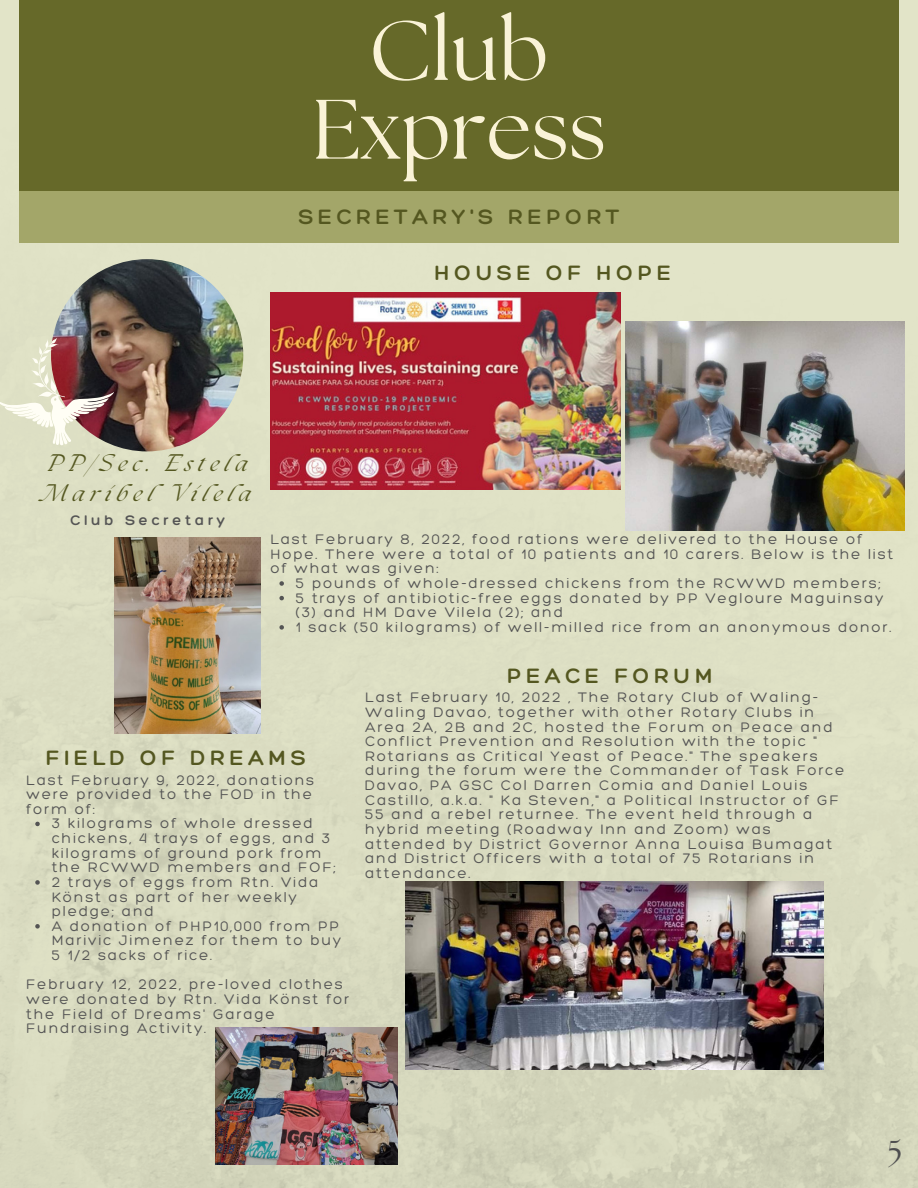
<style>
.page{position:relative;width:918px;height:1188px;background:#fff}
.page>*{position:absolute;margin:0;border:0;box-sizing:border-box;transform-origin:0 0}
.t1{font:84px "The Seasons";color:#faf3d7}
.t2{font:31.5px "The Seasons";color:#4e4e50}
.t3{font:300 22.5px "Hero";letter-spacing:.2em;color:#545720}
.t4{font:italic 21px/29.2px "The Seasons";letter-spacing:.25em;color:#545720}
.t5{font:300 15px/14.7px "Hero";letter-spacing:.12em;color:#545454}
.t6{font:300 15px "Hero";letter-spacing:.25em;color:#545454}
</style>
<div class="page">
<img style="left:0;top:0;width:918px;height:1188px">
<div style="left:19px;top:0;width:880px;height:191px;background:#666929"></div>
<div style="left:19px;top:191px;width:880px;height:51px;background:#a3a669"></div>
<img style="left:51px;top:259px;width:192px;height:192px;border-radius:50%">
<svg style="left:0;top:332px;width:114px;height:124px;background:#b8a799"></svg>
<img style="left:270px;top:293px;width:350px;height:197px">
<img style="left:626px;top:321px;width:279px;height:209px">
<img style="left:115px;top:538px;width:146px;height:195px">
<img style="left:215px;top:1028px;width:182px;height:137px">
<img style="left:405px;top:881px;width:419px;height:188px">
<svg style="left:279px;top:581px;width:5px;height:5px"></svg>
<svg style="left:279px;top:596px;width:5px;height:4px"></svg>
<svg style="left:279px;top:625px;width:5px;height:5px"></svg>
<svg style="left:35px;top:822px;width:5px;height:4px"></svg>
<svg style="left:35px;top:880px;width:5px;height:5px"></svg>
<svg style="left:35px;top:924px;width:5px;height:5px"></svg>
<p class="t1" style="left:369px;top:13px;width:181px">Club</p>
<p class="t1" style="left:312px;top:91px;width:296px">Express</p>
<p class="t3" style="left:299px;top:203px;width:322px">SECRETARY'S REPORT</p>
<p class="t3" style="left:434px;top:259px;width:238px">HOUSE OF HOPE</p>
<p class="t4" style="left:43px;top:451px;width:210px">PP/Sec. Estela<br>MaribelVilela</p>
<p class="t6" style="left:71px;top:511px;width:156px">Club Secretary</p>
<p class="t5" style="left:270px;top:532px;width:624px">Last February 8, 2022, food rations were delivered to the House of<br>Hope. There were a total of 10 patients and 10 carers. Below is the list of what was given:</p>
<p class="t5" style="left:296px;top:575px;width:586px">5 pounds of whole-dressed chickens from the RCWWD members;</p>
<p class="t5" style="left:296px;top:590px;width:589px">5 trays of antibiotic-free eggs donated by PP Vegloure Maguinsay (3) and HM Dave Vilela (2); and</p>
<p class="t5" style="left:296px;top:619px;width:597px">1 sack (50 kilograms) of well-milled rice from an anonymous donor.</p>
<p class="t3" style="left:46px;top:744px;width:261px">FIELD OF DREAMS</p>
<p class="t5" style="left:26px;top:772px;width:290px">Last February 9, 2022, donations were provided to the FOD in the form of:</p>
<p class="t5" style="left:52px;top:816px;width:285px">3 kilograms of whole dressed chickens, 4 trays of eggs, and 3 kilograms of ground pork from the RCWWD members and FOF;</p>
<p class="t5" style="left:52px;top:874px;width:268px">2 trays of eggs from Rtn. Vida<br>Könst as part of her weekly pledge; and</p>
<p class="t5" style="left:52px;top:918px;width:291px">A donation of PHP10,000 from PP<br>Marivic Jimenez for them to buy<br>5 1/2 sacks of rice.</p>
<p class="t5" style="left:26px;top:977px;width:324px">February 12, 2022, pre-loved clothes were donated by Rtn. Vida Könst for the Field of Dreams' Garage<br>Fundraising Activity.</p>
<p class="t3" style="left:507px;top:662px;width:208px">PEACE FORUM</p>
<p class="t5" style="left:365px;top:690px;width:481px">Last February 10, 2022 , The Rotary Club of Waling-Waling Davao, together with other Rotary Clubs in Area 2A, 2B and 2C, hosted the Forum on Peace and Conflict Prevention and Resolution with the topic " Rotarians as Critical Yeast of Peace." The speakers during the forum were the Commander of Task Force Davao, PA GSC Col Darren Comia and Daniel Louis Castillo, a.k.a. " Ka Steven," a Political Instructor of GF 55 and a rebel returnee. The event held through a hybrid meeting (Roadway Inn and Zoom) was attended by District Governor Anna Louisa Bumagat and District Officers with a total of 75 Rotarians in attendance.</p>
<p class="t2" style="left:888px;top:1138px;width:16px">5</p>
</div>
